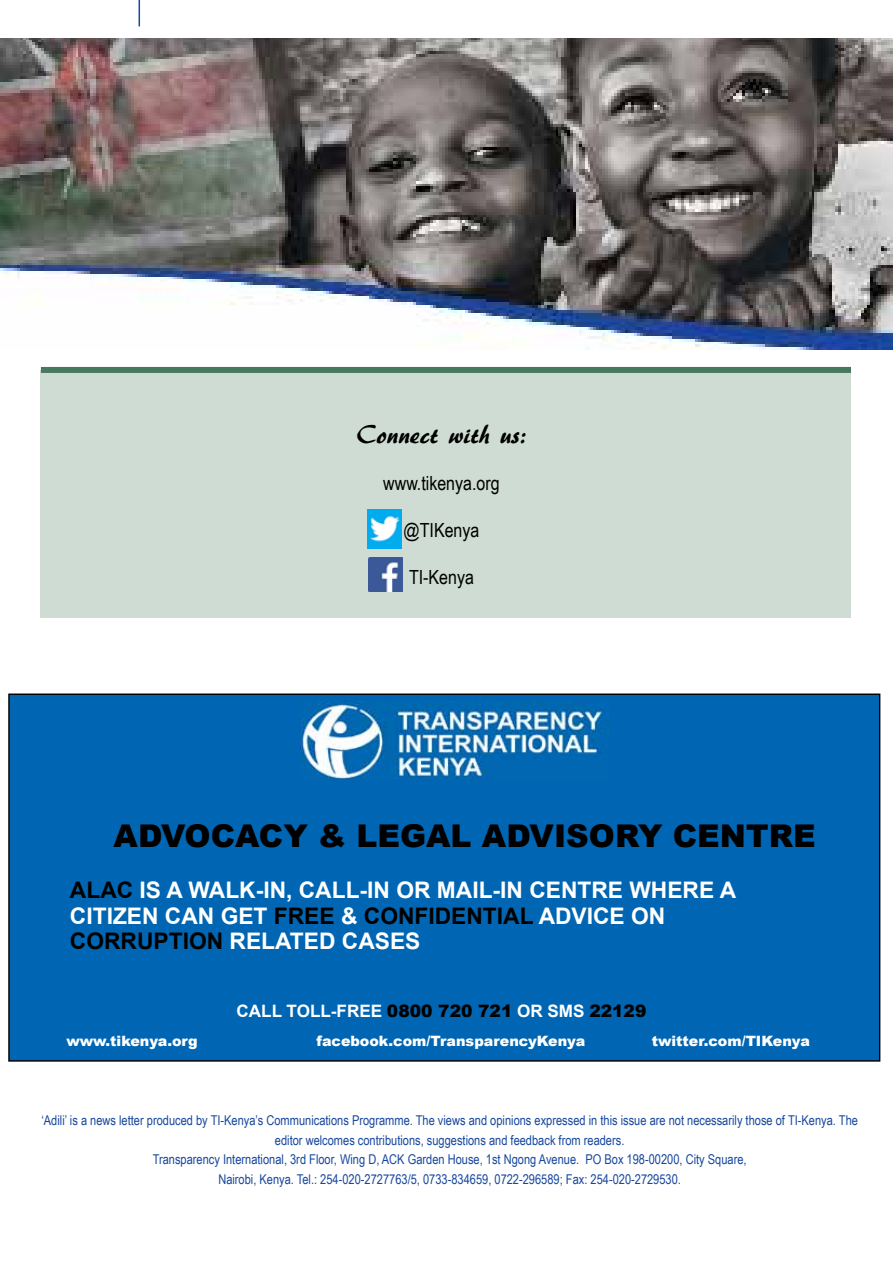
<style>
.page{position:relative;width:893px;height:1263px;background:#fff}
.page>*{position:absolute;margin:0;border:0;box-sizing:border-box;transform-origin:0 0}
.t1{font:900 31.35px "Arial";color:#000}
.t2{font:27px "ARBERKLEY";color:#000}
.t3{font:700 22.8px/25.7px "Arial";color:#fff}
.t4{font:19.5px "Arial Narrow";color:#000}
.t5{font:700 17.1px "Arial";color:#fff}
.t6{font:900 14.25px "Arial";color:#fff}
.t7{font:13.5px/19.5px "Arial Narrow";color:#17479e;text-align:center}
.s1{color:#000}
.s2{font-weight:900;color:#000}
</style>
<div class="page">
<svg style="left:139px;top:0;width:1px;height:26px"></svg>
<div style="left:41px;top:370px;width:810px;height:247px;background:#cedcd3"></div>
<img style="left:0;top:38px;width:893px;height:311px">
<div style="left:41px;top:367px;width:810px;height:6px;background:#48785d"></div>
<div style="left:9px;top:694px;width:871px;height:367px;background:#0066b3"></div>
<img style="left:301px;top:701px;width:308px;height:78px">
<img style="left:368px;top:557px;width:34px;height:34px">
<img style="left:367px;top:509px;width:35px;height:39px">
<h2 class="t2" style="left:357px;top:418px;width:171px">Connect with us:</h2>
<h3 class="t4" style="left:383px;top:469px;width:118px">www.tikenya.org</h3>
<h3 class="t4" style="left:404px;top:516px;width:77px">@TIKenya</h3>
<h3 class="t4" style="left:409px;top:562px;width:66px">TI-Kenya</h3>
<h1 class="t1" style="left:114px;top:813px;width:704px">ADVOCACY &amp; LEGAL ADVISORY CENTRE</h1>
<h3 class="t3" style="left:70px;top:877px;width:668px"><span class="s1">ALAC</span> IS A WALK-IN, CALL-IN OR MAIL-IN CENTRE WHERE A<br>CITIZEN CAN GET <span class="s1">FREE</span> &amp; <span class="s1">CONFIDENTIAL</span> ADVICE ON<br><span class="s1">CORRUPTION</span> RELATED CASES</h3>
<p class="t5" style="left:237px;top:998px;width:411px">CALL TOLL-FREE <span class="s2">0800 720 721</span> OR SMS <span class="s2">22129</span></p>
<p class="t6" style="left:66px;top:1030px;width:133px">www.tikenya.org</p>
<p class="t6" style="left:316px;top:1030px;width:270px">facebook.com/TransparencyKenya</p>
<p class="t6" style="left:652px;top:1030px;width:160px">twitter.com/TIKenya</p>
<p class="t7" style="left:41px;top:1110px;width:818px">‘Adili’ is a news letter produced by TI-Kenya’s Communications Programme. The views and opinions expressed in this issue are not necessarily those of TI-Kenya. The editor welcomes contributions, suggestions and feedback from readers.<br>Transparency International, 3rd Floor, Wing D, ACK Garden House, 1st Ngong Avenue. PO Box 198-00200, City Square,<br>Nairobi, Kenya. Tel.: 254-020-2727763/5, 0733-834659, 0722-296589; Fax: 254-020-2729530.</p>
</div>
